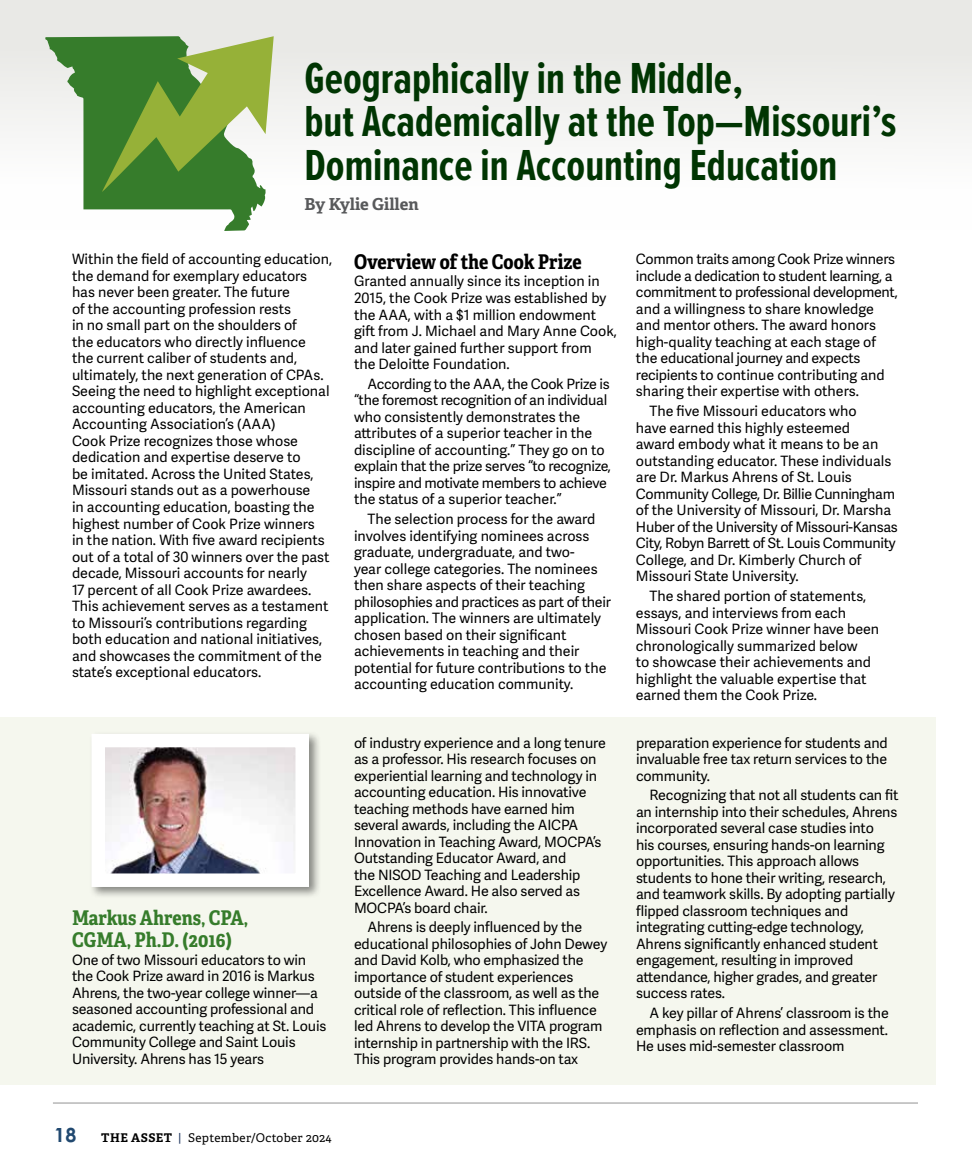
<style>
.page{position:relative;width:972px;height:1175px;background:#fff}
.page>*{position:absolute;margin:0;border:0;box-sizing:border-box;transform-origin:0 0}
.t1{font:700 45px/43.5px "Proxima Nova Ex Cn";color:#003502}
.t2{font:700 20.25px/22.5px "Adelle Condensed";color:#367c2b}
.t3{font:700 20.25px "Adelle Condensed";color:#000}
.t4{font:700 19.5px "Century Gothic Pro";color:#214970}
.t5{font:700 16.5px "Adelle";color:#58595b}
.t6{font:14.25px/16.5px "Adelle Sans";letter-spacing:-.01em;color:#000}
.t7{font:12px "Adelle";letter-spacing:.03em;color:#000}
.s1{font-weight:700}
.s2{color:#1e355e}
</style>
<div class="page">
<hr style="left:53px;top:1102px;width:865px;height:1px;background:#000">
<div style="left:0;top:0;width:972px;height:230px;background:linear-gradient(to bottom,#e5e5e2,#fff)"></div>
<div style="left:0;top:717px;width:935px;height:368px;background:#f5f7ee"></div>
<div style="left:88px;top:730px;width:233px;height:169px;background:#000;opacity:.45"></div>
<img style="left:107px;top:749px;width:187px;height:123px">
<div style="left:92px;top:734px;width:217px;height:153px;border:14px solid #fff"></div>
<svg style="left:45px;top:36px;width:229px;height:195px"></svg>
<h1 class="t1" style="left:304px;top:57px;width:593px">Geographically in the Middle,<br>but Academically at the Top—Missouri’s<br>Dominance in Accounting Education</h1>
<p class="t5" style="left:304px;top:193px;width:116px">By Kylie Gillen</p>
<p class="t6" style="left:72px;top:251px;width:262px">Within the field of accounting education, the demand for exemplary educators has never been greater. The future<br>of the accounting profession rests<br>in no small part on the shoulders of<br>the educators who directly influence<br>the current caliber of students and, ultimately, the next generation of CPAs.<br>Seeing the need to highlight exceptional accounting educators, the American Accounting Association’s (AAA)<br>Cook Prize recognizes those whose dedication and expertise deserve to<br>be imitated. Across the United States, Missouri stands out as a powerhouse<br>in accounting education, boasting the highest number of Cook Prize winners<br>in the nation. With five award recipients out of a total of 30 winners over the past decade, Missouri accounts for nearly<br>17 percent of all Cook Prize awardees.<br>This achievement serves as a testament to Missouri’s contributions regarding both education and national initiatives, and showcases the commitment of the state’s exceptional educators.</p>
<h2 class="t3" style="left:354px;top:249px;width:229px">Overview of the Cook Prize</h2>
<p class="t6" style="left:354px;top:274px;width:265px">Granted annually since its inception in 2015, the Cook Prize was established by the AAA, with a $1 million endowment gift from J. Michael and Mary Anne Cook, and later gained further support from<br>the Deloitte Foundation.</p>
<p class="t6" style="left:354px;top:376px;width:258px;text-indent:13px">According to the AAA, the Cook Prize is “the foremost recognition of an individual who consistently demonstrates the attributes of a superior teacher in the discipline of accounting.” They go on to explain that the prize serves “to recognize, inspire and motivate members to achieve the status of a superior teacher.”</p>
<p class="t6" style="left:354px;top:511px;width:258px;text-indent:13px">The selection process for the award involves identifying nominees across graduate, undergraduate, and two-<br>year college categories. The nominees then share aspects of their teaching philosophies and practices as part of their application. The winners are ultimately chosen based on their significant achievements in teaching and their potential for future contributions to the accounting education community.</p>
<h2 class="t2" style="left:72px;top:906px;width:177px">Markus Ahrens, CPA,<br>CGMA, Ph.D. (2016)</h2>
<p class="t6" style="left:72px;top:952px;width:256px">One of two Missouri educators to win the Cook Prize award in 2016 is Markus Ahrens, the two-year college winner—a seasoned accounting professional and academic, currently teaching at St. Louis Community College and Saint Louis University. Ahrens has 15 years</p>
<p class="t6" style="left:354px;top:734px;width:253px">of industry experience and a long tenure as a professor. His research focuses on experiential learning and technology in accounting education. His innovative teaching methods have earned him several awards, including the AICPA Innovation in Teaching Award, MOCPA’s Outstanding Educator Award, and<br>the NISOD Teaching and Leadership Excellence Award. He also served as MOCPA’s board chair.</p>
<p class="t6" style="left:354px;top:919px;width:255px;text-indent:13px">Ahrens is deeply influenced by the educational philosophies of John Dewey and David Kolb, who emphasized the importance of student experiences outside of the classroom, as well as the critical role of reflection. This influence led Ahrens to develop the VITA program internship in partnership with the IRS.<br>This program provides hands-on tax</p>
<p class="t6" style="left:636px;top:251px;width:263px">Common traits among Cook Prize winners include a dedication to student learning, a commitment to professional development, and a willingness to share knowledge and mentor others. The award honors high-quality teaching at each stage of the educational journey and expects recipients to continue contributing and sharing their expertise with others.</p>
<p class="t6" style="left:636px;top:403px;width:263px;text-indent:13px">The five Missouri educators who<br>have earned this highly esteemed<br>award embody what it means to be an outstanding educator. These individuals are Dr. Markus Ahrens of St. Louis Community College, Dr. Billie Cunningham of the University of Missouri, Dr. Marsha Huber of the University of Missouri-Kansas City, Robyn Barrett of St. Louis Community College, and Dr. Kimberly Church of Missouri State University.</p>
<p class="t6" style="left:636px;top:588px;width:245px;text-indent:13px">The shared portion of statements, essays, and interviews from each Missouri Cook Prize winner have been chronologically summarized below<br>to showcase their achievements and highlight the valuable expertise that earned them the Cook Prize.</p>
<p class="t6" style="left:636px;top:734px;width:253px;text-align:justify">preparation experience for students and invaluable free tax return services to the community.</p>
<p class="t6" style="left:636px;top:787px;width:264px;text-indent:13px">Recognizing that not all students can fit an internship into their schedules, Ahrens incorporated several case studies into<br>his courses, ensuring hands-on learning opportunities. This approach allows students to hone their writing, research, and teamwork skills. By adopting partially flipped classroom techniques and integrating cutting-edge technology, Ahrens significantly enhanced student engagement, resulting in improved attendance, higher grades, and greater success rates.</p>
<p class="t6" style="left:636px;top:1005px;width:254px;text-align:justify;text-indent:13px">A key pillar of Ahrens’ classroom is the emphasis on reflection and assessment.<br>He uses mid-semester classroom</p>
<h3 class="t4" style="left:54px;top:1122px;width:24px">18</h3>
<p class="t7" style="left:101px;top:1129px;width:232px"><span class="s1">THE ASSET</span> <span class="s2">|</span> September/October 2024</p>
</div>
